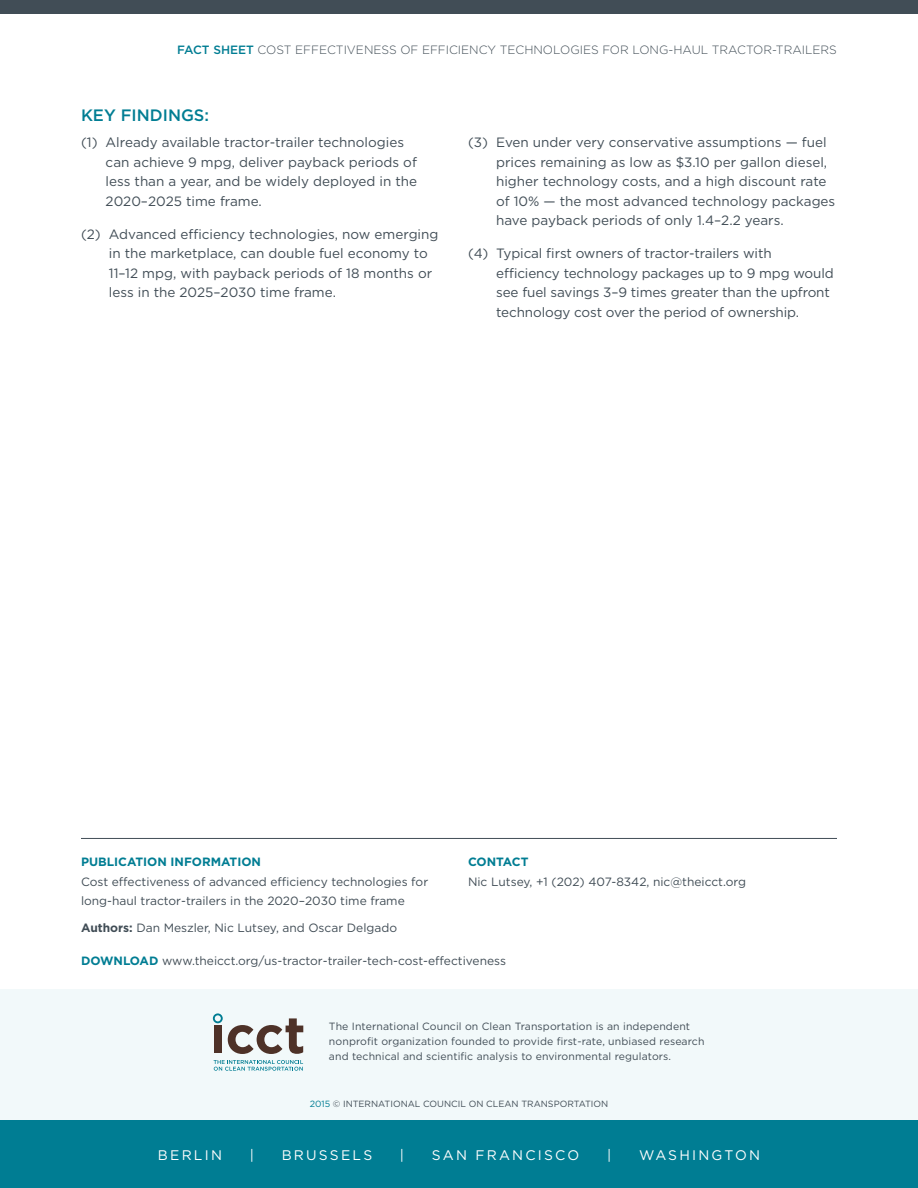
<style>
.page{position:relative;width:918px;height:1188px;background:#fff}
.page>*{position:absolute;margin:0;border:0;box-sizing:border-box;transform-origin:0 0}
.t1{font:500 16.5px "Gotham";color:#007d93}
.t2{font:13.8px "Gotham";letter-spacing:.16em;color:#fff}
.t3{font:13.5px/19.5px "Gotham";color:#414d56}
.t4{font:12px/19.5px "Gotham";color:#414d56}
.t5{font:300 12px "Gotham";color:#414d56}
.t6{font:700 12px "Gotham";color:#007d93}
.t7{font:10.5px/15px "Gotham";letter-spacing:.01em;color:#414d56}
.t8{font:9px "Gotham";color:#414d56}
.s1{font-weight:500;color:#007d93}
.s2{font-weight:700}
.s3{font-weight:700;color:#007d93}
.s4{color:#007d93}
</style>
<div class="page">
<div style="left:0;top:0;width:918px;height:14px;background:#414d56"></div>
<div style="left:0;top:989px;width:918px;height:144px;background:#f2f9fa"></div>
<svg style="left:214px;top:1060px;width:89px;height:11px"></svg>
<svg style="left:213px;top:1013px;width:90px;height:41px"></svg>
<div style="left:0;top:1120px;width:918px;height:68px;background:#007d93"></div>
<hr style="left:81px;top:838px;width:756px;height:1px;background:#414d56">
<p class="t5" style="left:177px;top:42px;width:661px"><span class="s1">FACT SHEET</span> COST EFFECTIVENESS OF EFFICIENCY TECHNOLOGIES FOR LONG-HAUL TRACTOR-TRAILERS</p>
<p class="t1" style="left:81px;top:105px;width:130px">KEY FINDINGS:</p>
<p class="t3" style="left:106px;top:133px;width:313px;text-indent:-25px">(1) Already available tractor-trailer technologies can achieve 9 mpg, deliver payback periods of less than a year, and be widely deployed in the 2020–2025 time frame.</p>
<p class="t3" style="left:109px;top:224px;width:331px;text-indent:-28px">(2) Advanced efficiency technologies, now emerging in the marketplace, can double fuel economy to 11–12 mpg, with payback periods of 18 months or less in the 2025–2030 time frame.</p>
<p class="t3" style="left:496px;top:133px;width:341px;text-indent:-28px">(3) Even under very conservative assumptions — fuel prices remaining as low as $3.10 per gallon diesel, higher technology costs, and a high discount rate of 10% — the most advanced technology packages have payback periods of only 1.4–2.2 years.</p>
<p class="t3" style="left:496px;top:244px;width:339px;text-indent:-28px">(4) Typical first owners of tractor-trailers with efficiency technology packages up to 9 mpg would see fuel savings 3–9 times greater than the upfront technology cost over the period of ownership.</p>
<p class="t6" style="left:81px;top:854px;width:182px">PUBLICATION INFORMATION</p>
<p class="t4" style="left:81px;top:872px;width:349px">Cost effectiveness of advanced efficiency technologies for long-haul tractor-trailers in the 2020–2030 time frame</p>
<p class="t4" style="left:81px;top:917px;width:318px"><span class="s2">Authors:</span> Dan Meszler, Nic Lutsey, and Oscar Delgado</p>
<p class="t6" style="left:468px;top:854px;width:62px">CONTACT</p>
<p class="t4" style="left:468px;top:872px;width:280px">Nic Lutsey, +1 (202) 407-8342, nic@theicct.org</p>
<p class="t4" style="left:81px;top:950px;width:427px"><span class="s3">DOWNLOAD</span> www.theicct.org/us-tractor-trailer-tech-cost-effectiveness</p>
<p class="t7" style="left:329px;top:1018px;width:377px">The International Council on Clean Transportation is an independent nonprofit organization founded to provide first-rate, unbiased research and technical and scientific analysis to environmental regulators.</p>
<p class="t8" style="left:310px;top:1098px;width:300px"><span class="s4">2015</span> © INTERNATIONAL COUNCIL ON CLEAN TRANSPORTATION</p>
<p class="t2" style="left:158px;top:1146px;width:66px">BERLIN</p>
<p class="t2" style="left:250px;top:1146px;width:6px">|</p>
<p class="t2" style="left:282px;top:1146px;width:92px">BRUSSELS</p>
<p class="t2" style="left:400px;top:1146px;width:6px">|</p>
<p class="t2" style="left:432px;top:1146px;width:149px">SAN FRANCISCO</p>
<p class="t2" style="left:607px;top:1146px;width:6px">|</p>
<p class="t2" style="left:639px;top:1146px;width:123px">WASHINGTON</p>
</div>
